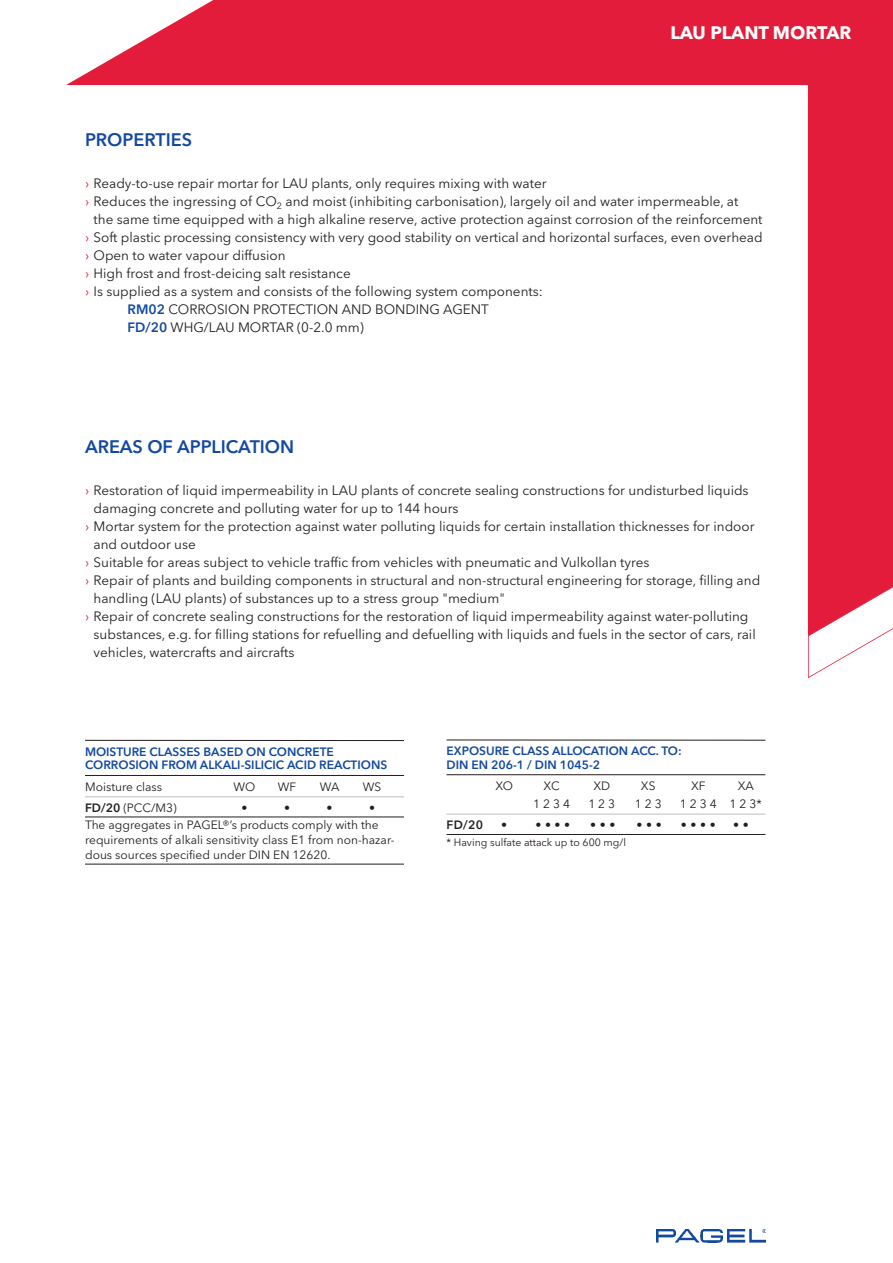
<style>
.page{position:relative;width:893px;height:1263px;background:#fff}
.page>*{position:absolute;margin:0;border:0;box-sizing:border-box;transform-origin:0 0}
.t1{font:600 18px "Avenir Next";color:#13499f}
.t2{font:700 18px "Avenir Next";color:#fff}
.t3{font:13.5px "Avenir Next";color:#231f20}
.t4{font:12px/17.1px "Avenir Next";color:#231f20}
.t5{font:600 12px/13.5px "Avenir Next";color:#13499f}
.t6{font:600 12px "Avenir Next";color:#231f20}
.t7{font:10.5px "Avenir Next";color:#231f20}
.s1{color:#e41c3b}
.s2{font-weight:600;color:#13499f}
.s3{font-weight:600}
</style>
<div class="page">
<svg style="left:66px;top:0;width:827px;height:636px"></svg>
<svg style="left:808px;top:574px;width:85px;height:104px"></svg>
<img style="left:657px;top:1229px;width:108px;height:13px">
<hr style="left:446px;top:774px;width:319px;height:1px;background:#231f20">
<hr style="left:446px;top:814px;width:319px;height:1px;background:#bcbdc0">
<hr style="left:446px;top:834px;width:319px;height:1px;background:#231f20">
<hr style="left:446px;top:740px;width:319px;height:1px;background:#231f20">
<hr style="left:85px;top:775px;width:319px;height:1px;background:#231f20">
<hr style="left:85px;top:796px;width:319px;height:1px;background:#bcbdc0">
<hr style="left:85px;top:816px;width:319px;height:1px;background:#231f20">
<hr style="left:85px;top:864px;width:319px;height:1px;background:#231f20">
<hr style="left:85px;top:740px;width:319px;height:1px;background:#231f20">
<h1 class="t2" style="left:670px;top:17px;width:183px">LAU PLANT MORTAR</h1>
<h1 class="t1" style="left:85px;top:124px;width:108px">PROPERTIES</h1>
<p class="t3" style="left:85px;top:172px;width:463px"><span class="s1">›</span> Ready-to-use repair mortar for LAU plants, only requires mixing with water</p>
<p class="t3" style="left:85px;top:190px;width:655px"><span class="s1">›</span> Reduces the ingressing of CO<sub>2</sub> and moist (inhibiting carbonisation), largely oil and water impermeable, at</p>
<p class="t3" style="left:94px;top:208px;width:670px">the same time equipped with a high alkaline reserve, active protection against corrosion of the reinforcement</p>
<p class="t3" style="left:85px;top:226px;width:679px"><span class="s1">›</span> Soft plastic processing consistency with very good stability on vertical and horizontal surfaces, even overhead</p>
<p class="t3" style="left:85px;top:244px;width:202px"><span class="s1">›</span> Open to water vapour diffusion</p>
<p class="t3" style="left:85px;top:262px;width:267px"><span class="s1">›</span> High frost and frost-deicing salt resistance</p>
<p class="t3" style="left:85px;top:280px;width:459px"><span class="s1">›</span> Is supplied as a system and consists of the following system components:</p>
<p class="t3" style="left:128px;top:298px;width:363px"><span class="s2">RM02</span> CORROSION PROTECTION AND BONDING AGENT</p>
<p class="t3" style="left:128px;top:316px;width:238px"><span class="s2">FD/20</span> WHG/LAU MORTAR (0-2.0 mm)</p>
<h1 class="t1" style="left:85px;top:431px;width:211px">AREAS OF APPLICATION</h1>
<p class="t3" style="left:85px;top:479px;width:665px"><span class="s1">›</span> Restoration of liquid impermeability in LAU plants of concrete sealing constructions for undisturbed liquids</p>
<p class="t3" style="left:94px;top:497px;width:367px">damaging concrete and polluting water for up to 144 hours</p>
<p class="t3" style="left:85px;top:515px;width:671px"><span class="s1">›</span> Mortar system for the protection against water polluting liquids for certain installation thicknesses for indoor</p>
<p class="t3" style="left:94px;top:533px;width:104px">and outdoor use</p>
<p class="t3" style="left:85px;top:551px;width:566px"><span class="s1">›</span> Suitable for areas subject to vehicle traffic from vehicles with pneumatic and Vulkollan tyres</p>
<p class="t3" style="left:85px;top:569px;width:677px"><span class="s1">›</span> Repair of plants and building components in structural and non-structural engineering for storage, filling and</p>
<p class="t3" style="left:94px;top:587px;width:413px">handling (LAU plants) of substances up to a stress group "medium"</p>
<p class="t3" style="left:85px;top:605px;width:665px"><span class="s1">›</span> Repair of concrete sealing constructions for the restoration of liquid impermeability against water-polluting</p>
<p class="t3" style="left:94px;top:623px;width:664px">substances, e.g. for filling stations for refuelling and defuelling with liquids and fuels in the sector of cars, rail</p>
<p class="t3" style="left:94px;top:641px;width:202px">vehicles, watercrafts and aircrafts</p>
<p class="t5" style="left:85px;top:745px;width:304px">MOISTURE CLASSES BASED ON CONCRETE<br>CORROSION FROM ALKALI-SILICIC ACID REACTIONS</p>
<p class="t4" style="left:85px;top:777px;width:79px">Moisture class</p>
<p class="t4" style="left:234px;top:777px;width:23px">WO</p>
<p class="t4" style="left:278px;top:777px;width:20px">WF</p>
<p class="t4" style="left:320px;top:777px;width:21px">WA</p>
<p class="t4" style="left:363px;top:777px;width:20px">WS</p>
<p class="t4" style="left:85px;top:799px;width:93px"><span class="s3">FD/20</span> (PCC/M3)</p>
<p class="t4" style="left:241px;top:799px;width:7px">•</p>
<p class="t4" style="left:284px;top:799px;width:7px">•</p>
<p class="t4" style="left:327px;top:799px;width:7px">•</p>
<p class="t4" style="left:85px;top:799px;width:295px;text-indent:284px">•<br>The aggregates in PAGEL®’s products comply with the</p>
<p class="t4" style="left:85px;top:832px;width:311px;line-height:15px">requirements of alkali sensitivity class E1 from non-hazar&shy;dous sources specified under DIN EN 12620.</p>
<p class="t5" style="left:446px;top:744px;width:237px">EXPOSURE CLASS ALLOCATION ACC. TO:<br>DIN EN 206-1 / DIN 1045-2</p>
<p class="t4" style="left:495px;top:777px;width:19px">XO</p>
<p class="t4" style="left:543px;top:777px;width:18px">XC</p>
<p class="t4" style="left:593px;top:777px;width:18px">XD</p>
<p class="t4" style="left:641px;top:777px;width:16px">XS</p>
<p class="t4" style="left:691px;top:777px;width:16px">XF</p>
<p class="t4" style="left:738px;top:777px;width:18px">XA</p>
<p class="t4" style="left:533px;top:795px;width:38px">1 2 3 4</p>
<p class="t4" style="left:588px;top:795px;width:28px">1 2 3</p>
<p class="t4" style="left:635px;top:795px;width:28px">1 2 3</p>
<p class="t4" style="left:680px;top:795px;width:83px">1 2 3 4 1 2 3*</p>
<p class="t6" style="left:446px;top:815px;width:38px">FD/20</p>
<p class="t4" style="left:501px;top:816px;width:70px">• • • • •</p>
<p class="t4" style="left:590px;top:816px;width:27px">• • •</p>
<p class="t4" style="left:636px;top:816px;width:27px">• • •</p>
<p class="t4" style="left:681px;top:816px;width:36px">• • • •</p>
<p class="t4" style="left:733px;top:816px;width:17px">• •</p>
<p class="t7" style="left:446px;top:833px;width:181px">* Having sulfate attack up to 600 mg/l</p>
</div>
